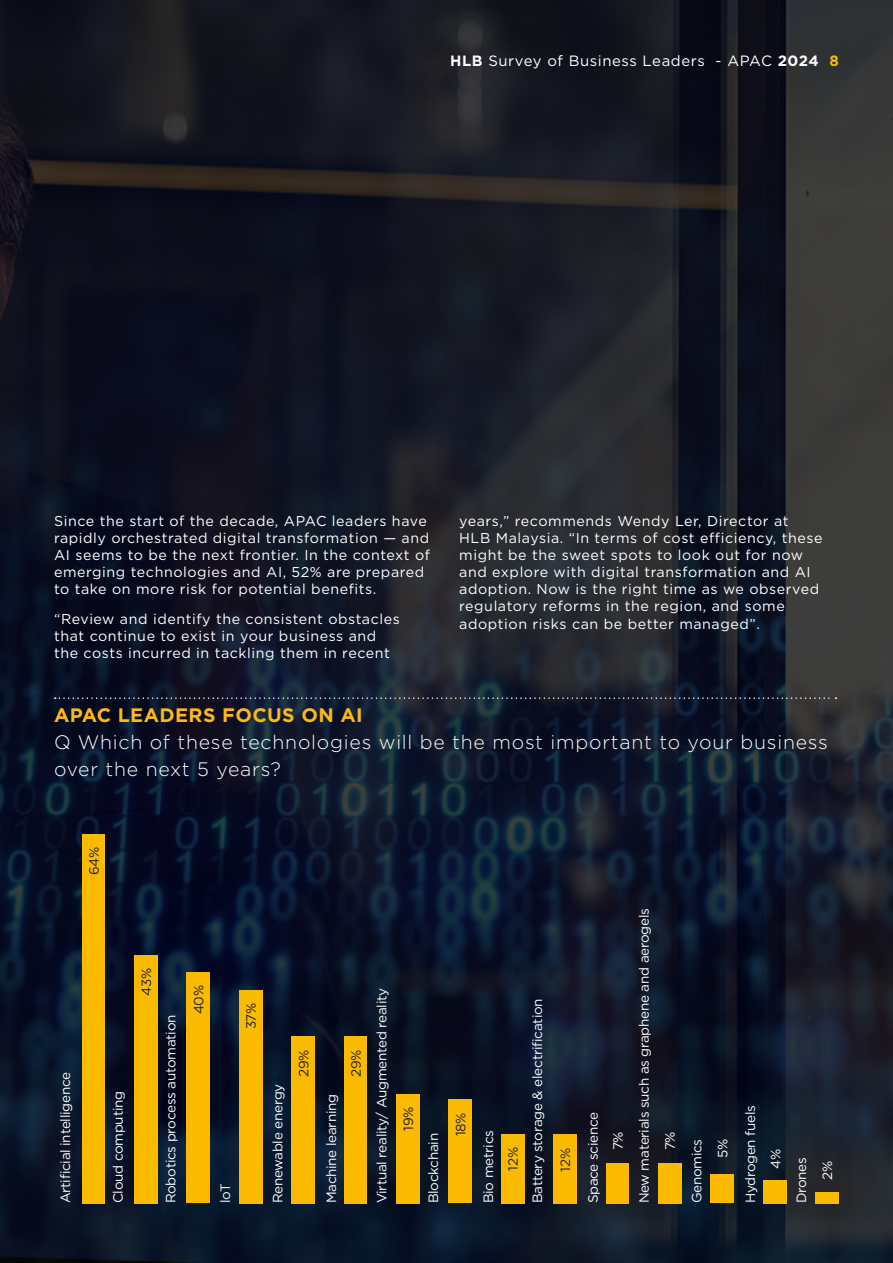
<style>
.page{position:relative;width:893px;height:1263px;background:#fff}
.page>*{position:absolute;margin:0;border:0;box-sizing:border-box;transform-origin:0 0}
.Intro_copy_white{font:300 19.5px/27px "Gotham";letter-spacing:.04em;color:#fff}
.t1{font:14.85px "Gotham";letter-spacing:.04em;color:#fff}
.Body_Copy_-_Dark_grey{font:14.25px/17.1px "Gotham";letter-spacing:.04em;color:#fff}
.Sub_heading_Blue{font:13.5px "Gotham";letter-spacing:-.02em;color:#fff}
.Sub_heading_Blue-2{font:13.5px "Gotham";letter-spacing:-.02em;color:#231f20}
.s1{font-weight:700}
.s2{font-weight:700;color:#fbba00}
.s3{font-weight:700;color:#fcb814}
</style>
<div class="page">
<img style="left:0;top:0;width:893px;height:1263px">
<svg style="left:55px;top:697px;width:781px;height:2px;background:#3e4451"></svg>
<div style="left:815px;top:1192px;width:24px;height:11px;background:#faba00"></div>
<div style="left:763px;top:1180px;width:24px;height:23px;background:#faba00"></div>
<div style="left:710px;top:1174px;width:24px;height:29px;background:#faba00"></div>
<div style="left:658px;top:1163px;width:24px;height:40px;background:#faba00"></div>
<div style="left:606px;top:1163px;width:23px;height:40px;background:#faba00"></div>
<div style="left:553px;top:1134px;width:24px;height:69px;background:#faba00"></div>
<div style="left:501px;top:1134px;width:24px;height:69px;background:#faba00"></div>
<div style="left:448px;top:1099px;width:24px;height:104px;background:#faba00"></div>
<div style="left:396px;top:1094px;width:24px;height:109px;background:#faba00"></div>
<div style="left:344px;top:1036px;width:23px;height:167px;background:#faba00"></div>
<div style="left:291px;top:1036px;width:24px;height:167px;background:#faba00"></div>
<div style="left:239px;top:990px;width:24px;height:213px;background:#faba00"></div>
<div style="left:186px;top:972px;width:24px;height:231px;background:#faba00"></div>
<div style="left:134px;top:955px;width:24px;height:248px;background:#faba00"></div>
<div style="left:82px;top:834px;width:23px;height:369px;background:#faba00"></div>
<p class="t1" style="left:450px;top:51px;width:390px"><span class="s1">HLB</span> Survey of Business Leaders - APAC <span class="s1">2024</span> <span class="s2">8</span></p>
<p class="Body_Copy_-_Dark_grey" style="left:54px;top:512px;width:377px">Since the start of the decade, APAC leaders have rapidly orchestrated digital transformation — and AI seems to be the next frontier. In the context of emerging technologies and AI, 52% are prepared to take on more risk for potential benefits.</p>
<p class="Body_Copy_-_Dark_grey" style="left:54px;top:610px;width:347px">“Review and identify the consistent obstacles that continue to exist in your business and the costs incurred in tackling them in recent</p>
<p class="Body_Copy_-_Dark_grey" style="left:459px;top:512px;width:365px">years,” recommends Wendy Ler, Director at HLB Malaysia. “In terms of cost efficiency, these might be the sweet spots to look out for now and explore with digital transformation and AI adoption. Now is the right time as we observed regulatory reforms in the region, and some adoption risks can be better managed”.</p>
<p class="Intro_copy_white" style="left:54px;top:701px;width:775px"><span class="s3">APAC LEADERS FOCUS ON AI<br></span>Q Which of these technologies will be the most important to your business over the next 5 years?</p>
<p class="Sub_heading_Blue-2" style="left:85px;top:875px;width:30px;rotate:-90deg">64%</p>
<p class="Sub_heading_Blue" style="left:57px;top:1203px;width:133px;rotate:-90deg">Artificial intelligence</p>
<p class="Sub_heading_Blue" style="left:109px;top:1203px;width:114px;rotate:-90deg">Cloud computing</p>
<p class="Sub_heading_Blue-2" style="left:138px;top:996px;width:30px;rotate:-90deg">43%</p>
<p class="Sub_heading_Blue" style="left:162px;top:1203px;width:190px;rotate:-90deg">Robotics process automation</p>
<p class="Sub_heading_Blue-2" style="left:190px;top:1014px;width:31px;rotate:-90deg">40%</p>
<p class="Sub_heading_Blue-2" style="left:243px;top:1029px;width:28px;rotate:-90deg">37%</p>
<p class="Sub_heading_Blue" style="left:217px;top:1203px;width:22px;rotate:-90deg">loT</p>
<p class="Sub_heading_Blue-2" style="left:295px;top:1077px;width:29px;rotate:-90deg">29%</p>
<p class="Sub_heading_Blue-2" style="left:347px;top:1077px;width:29px;rotate:-90deg">29%</p>
<p class="Sub_heading_Blue" style="left:269px;top:1203px;width:121px;rotate:-90deg">Renewable energy</p>
<p class="Sub_heading_Blue" style="left:323px;top:1203px;width:111px;rotate:-90deg">Machine learning</p>
<p class="Sub_heading_Blue" style="left:373px;top:1203px;width:217px;rotate:-90deg">Virtual reality/ Augmented reality</p>
<p class="Sub_heading_Blue-2" style="left:400px;top:1131px;width:26px;rotate:-90deg">19%</p>
<p class="Sub_heading_Blue-2" style="left:452px;top:1136px;width:26px;rotate:-90deg">18%</p>
<p class="Sub_heading_Blue" style="left:425px;top:1203px;width:72px;rotate:-90deg">Blockchain</p>
<p class="Sub_heading_Blue" style="left:480px;top:1203px;width:75px;rotate:-90deg">Bio metrics</p>
<p class="Sub_heading_Blue" style="left:529px;top:1203px;width:207px;rotate:-90deg">Battery storage &amp; electrification</p>
<p class="Sub_heading_Blue-2" style="left:504px;top:1170px;width:25px;rotate:-90deg">12%</p>
<p class="Sub_heading_Blue-2" style="left:557px;top:1171px;width:25px;rotate:-90deg">12%</p>
<p class="Sub_heading_Blue" style="left:584px;top:1203px;width:93px;rotate:-90deg">Space science</p>
<p class="Sub_heading_Blue" style="left:635px;top:1203px;width:296px;rotate:-90deg">New materials such as graphene and aerogels</p>
<p class="Sub_heading_Blue" style="left:609px;top:1150px;width:21px;rotate:-90deg">7%</p>
<p class="Sub_heading_Blue" style="left:661px;top:1150px;width:21px;rotate:-90deg">7%</p>
<p class="Sub_heading_Blue" style="left:714px;top:1158px;width:21px;rotate:-90deg">5%</p>
<p class="Sub_heading_Blue" style="left:688px;top:1203px;width:66px;rotate:-90deg">Genomics</p>
<p class="Sub_heading_Blue" style="left:742px;top:1203px;width:100px;rotate:-90deg">Hydrogen fuels</p>
<p class="Sub_heading_Blue" style="left:767px;top:1168px;width:22px;rotate:-90deg">4%</p>
<p class="Sub_heading_Blue" style="left:793px;top:1203px;width:48px;rotate:-90deg">Drones</p>
<p class="Sub_heading_Blue" style="left:819px;top:1180px;width:21px;rotate:-90deg">2%</p>
</div>
